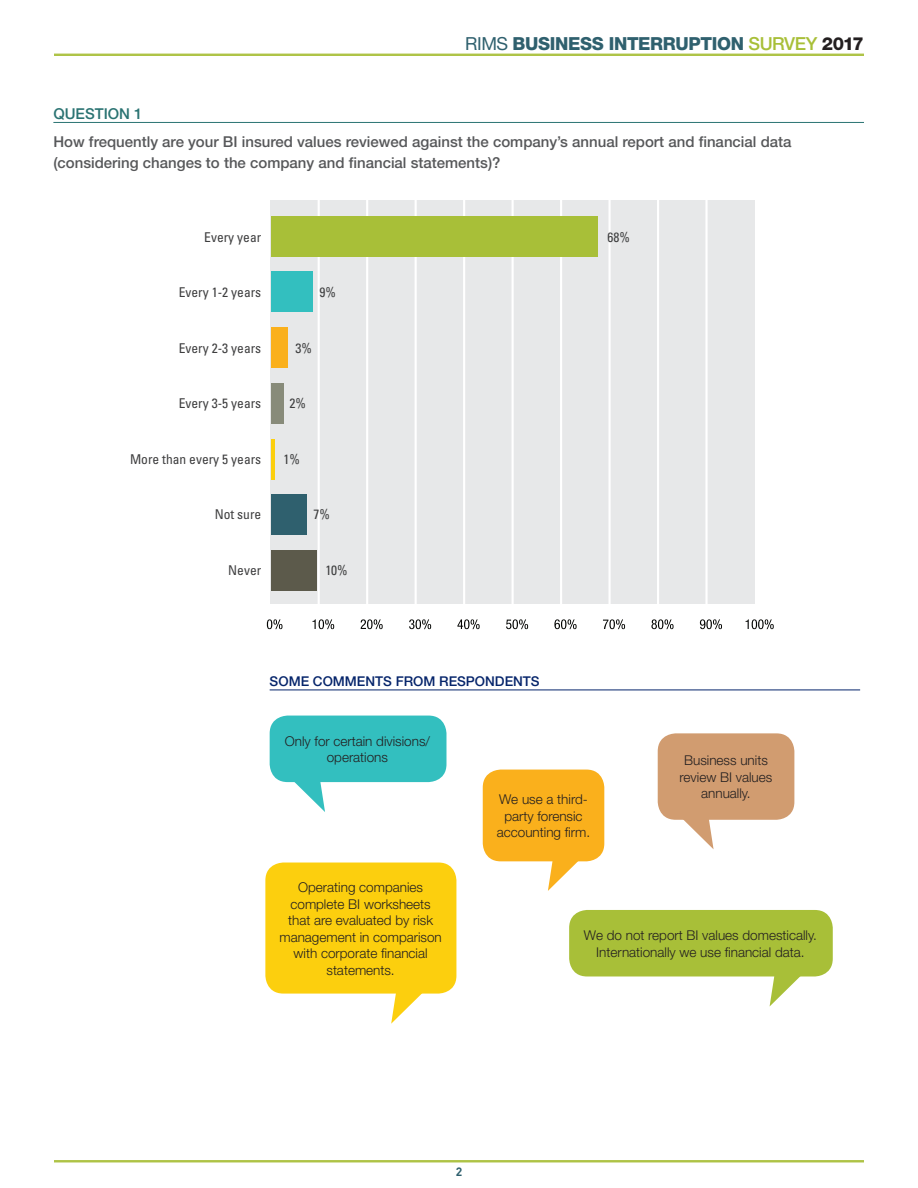
<style>
.page{position:relative;width:918px;height:1188px;background:#fff}
.page>*{position:absolute;margin:0;border:0;box-sizing:border-box;transform-origin:0 0}
.t1{font:800 18px "Helvetica Neue";letter-spacing:-.02em;color:#2f606e}
.t2{font:500 15px/21px "Helvetica Neue";color:#57585a}
.t3{font:500 15px "Helvetica Neue";color:#2a7372}
.t4{font:300 13.5px/16.5px "Helvetica Neue";color:#231f20;text-align:center}
.t5{font:condensed 13.5px "Univers";color:#3e3e3f}
.t6{font:500 13.5px "Helvetica Neue";color:#06256b}
.t7{font:700 12px "DIN";color:#2f606e}
.s1{font-weight:400}
.s2{font-weight:500;color:#a8bf38}
.s3{color:#231f20}
</style>
<div class="page">
<hr style="left:54px;top:54px;width:810px;height:1px;background:#a8bf38">
<hr style="left:54px;top:55px;width:810px;height:1px;background:#a8bf38">
<hr style="left:54px;top:1160px;width:810px;height:1px;background:#a8bf38">
<hr style="left:54px;top:1161px;width:810px;height:1px;background:#a8bf38">
<hr style="left:54px;top:1162px;width:810px;height:1px;background:#a8bf38">
<hr style="left:53px;top:122px;width:811px;height:1px;background:#2a7372">
<hr style="left:270px;top:690px;width:590px;height:1px;background:#06256b">
<div style="left:270px;top:201px;width:485px;height:403px;background:#e7e8e9"></div>
<hr style="left:318px;top:201px;width:2px;height:403px;background:#fff">
<hr style="left:366px;top:201px;width:2px;height:403px;background:#fff">
<hr style="left:415px;top:201px;width:2px;height:403px;background:#fff">
<hr style="left:463px;top:201px;width:2px;height:403px;background:#fff">
<hr style="left:512px;top:201px;width:2px;height:403px;background:#fff">
<hr style="left:560px;top:201px;width:2px;height:403px;background:#fff">
<hr style="left:608px;top:201px;width:3px;height:403px;background:#fff">
<hr style="left:657px;top:201px;width:2px;height:403px;background:#fff">
<hr style="left:705px;top:201px;width:3px;height:403px;background:#fff">
<svg style="left:267px;top:619px;width:15px;height:10px"></svg>
<svg style="left:313px;top:619px;width:21px;height:10px"></svg>
<svg style="left:361px;top:619px;width:22px;height:10px"></svg>
<svg style="left:409px;top:619px;width:22px;height:10px"></svg>
<svg style="left:457px;top:619px;width:23px;height:10px"></svg>
<svg style="left:506px;top:619px;width:22px;height:10px"></svg>
<svg style="left:554px;top:619px;width:23px;height:10px"></svg>
<svg style="left:603px;top:619px;width:22px;height:10px"></svg>
<svg style="left:651px;top:619px;width:23px;height:10px"></svg>
<svg style="left:700px;top:619px;width:22px;height:10px"></svg>
<svg style="left:746px;top:619px;width:28px;height:10px"></svg>
<div style="left:271px;top:216px;width:326px;height:40px;background:#a8bf38"></div>
<div style="left:271px;top:272px;width:41px;height:40px;background:#33bfbf"></div>
<div style="left:271px;top:327px;width:17px;height:41px;background:#fab01c"></div>
<div style="left:271px;top:383px;width:13px;height:41px;background:#888b7a"></div>
<hr style="left:271px;top:439px;width:4px;height:40px;background:#fccf0e">
<div style="left:271px;top:495px;width:36px;height:40px;background:#2f606e"></div>
<div style="left:271px;top:550px;width:46px;height:41px;background:#5c5a4b"></div>
<div style="left:265px;top:863px;width:191px;height:131px;background:#fccf0e;border-radius:18px"></div>
<svg style="left:391px;top:993px;width:32px;height:31px"></svg>
<div style="left:483px;top:770px;width:121px;height:91px;background:#fab01c;border-radius:18px"></div>
<svg style="left:548px;top:861px;width:32px;height:30px"></svg>
<div style="left:270px;top:716px;width:176px;height:66px;background:#33bfbf;border-radius:18px"></div>
<svg style="left:293px;top:782px;width:32px;height:30px"></svg>
<div style="left:658px;top:733px;width:136px;height:87px;background:#d19c70;border-radius:18px"></div>
<svg style="left:682px;top:819px;width:32px;height:30px"></svg>
<div style="left:569px;top:910px;width:264px;height:66px;background:#a8bf38;border-radius:18px"></div>
<svg style="left:770px;top:976px;width:31px;height:30px"></svg>
<h1 class="t1" style="left:465px;top:33px;width:400px"><span class="s1">RIMS</span> BUSINESS INTERRUPTION <span class="s2">SURVEY</span> <span class="s3">2017</span></h1>
<p class="t3" style="left:53px;top:105px;width:91px">QUESTION 1</p>
<p class="t2" style="left:53px;top:131px;width:740px">How frequently are your BI insured values reviewed against the company’s annual report and financial data (considering changes to the company and financial statements)?</p>
<p class="t5" style="left:204px;top:228px;width:58px">Every year</p>
<p class="t5" style="left:607px;top:228px;width:24px">68%</p>
<p class="t5" style="left:179px;top:284px;width:84px">Every 1-2 years</p>
<p class="t5" style="left:319px;top:284px;width:18px">9%</p>
<p class="t5" style="left:179px;top:339px;width:84px">Every 2-3 years</p>
<p class="t5" style="left:295px;top:339px;width:18px">3%</p>
<p class="t5" style="left:179px;top:395px;width:84px">Every 3-5 years</p>
<p class="t5" style="left:289px;top:395px;width:18px">2%</p>
<p class="t5" style="left:130px;top:450px;width:133px">More than every 5 years</p>
<p class="t5" style="left:283px;top:450px;width:18px">1%</p>
<p class="t5" style="left:215px;top:506px;width:48px">Not sure</p>
<p class="t5" style="left:313px;top:506px;width:18px">7%</p>
<p class="t5" style="left:228px;top:561px;width:34px">Never</p>
<p class="t5" style="left:325px;top:561px;width:24px">10%</p>
<p class="t6" style="left:270px;top:674px;width:272px">SOME COMMENTS FROM RESPONDENTS</p>
<p class="t4" style="left:285px;top:733px;width:147px">Only for certain divisions/ operations</p>
<p class="t4" style="left:497px;top:791px;width:95px">We use a third&shy;party forensic accounting firm.</p>
<p class="t4" style="left:680px;top:752px;width:94px">Business units review BI values annually.</p>
<p class="t4" style="left:279px;top:879px;width:164px">Operating companies complete BI worksheets that are evaluated by risk management in comparison with corporate financial statements.</p>
<p class="t4" style="left:584px;top:927px;width:234px">We do not report BI values domestically.<br>Internationally we use financial data.</p>
<p class="t7" style="left:456px;top:1164px;width:8px">2</p>
</div>
